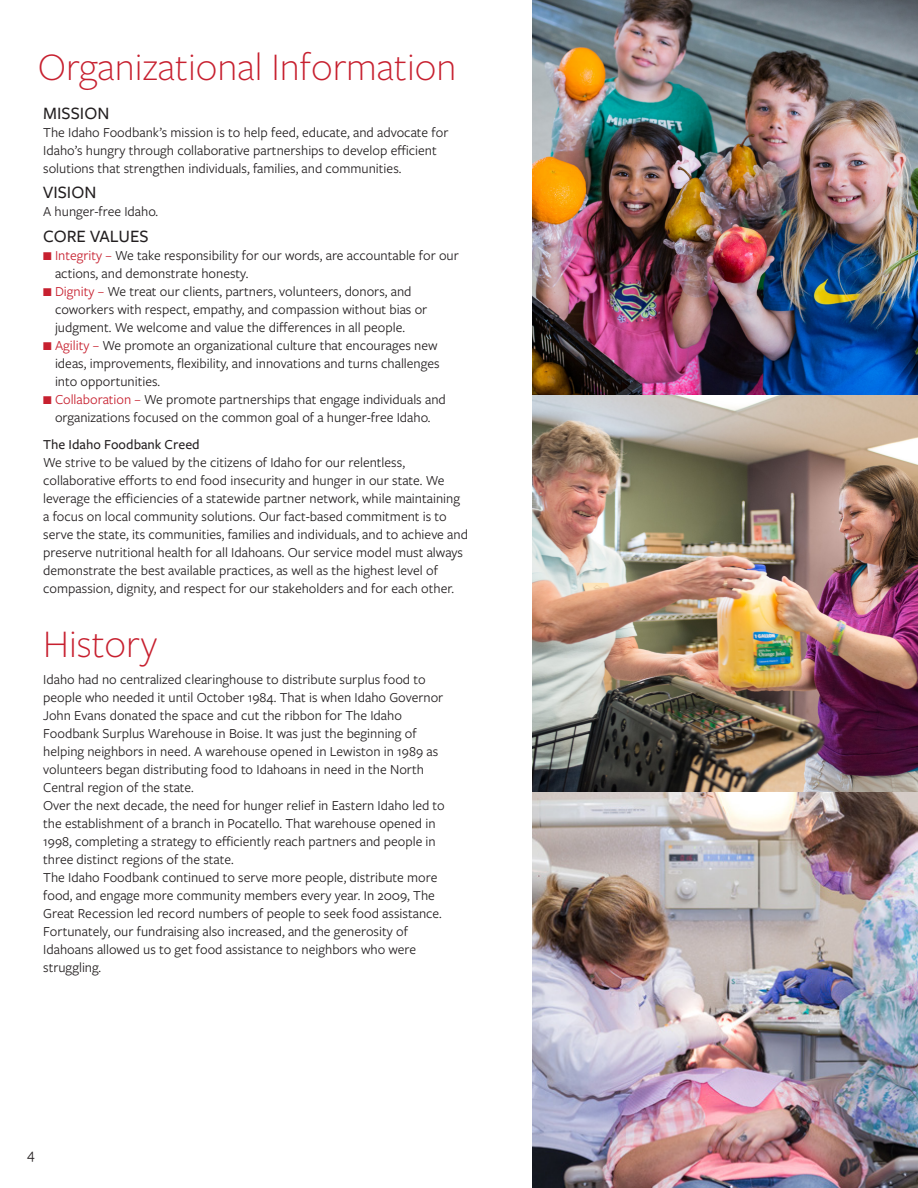
<style>
.page{position:relative;width:918px;height:1188px;background:#fff}
.page>*{position:absolute;margin:0;border:0;box-sizing:border-box;transform-origin:0 0}
.t1{font:300 40.5px "Freight Sans Pro";color:#c7202f}
.t2{font:500 18px "Freight Sans Pro";color:#231f20}
.t3{font:15px "Freight Sans Pro";color:#231f20}
.t4{font:14.25px/18px "Freight Sans Pro";color:#231f20}
.t5{font:500 14.25px "Freight Sans Pro";color:#231f20}
.s1{color:#c7202f}
</style>
<div class="page">
<img style="left:532px;top:0;width:386px;height:396px">
<img style="left:532px;top:792px;width:386px;height:396px">
<img style="left:532px;top:396px;width:386px;height:396px">
<p class="t1" style="left:38px;top:40px;width:420px">Organizational Information</p>
<p class="t2" style="left:43px;top:101px;width:68px">MISSION</p>
<p class="t4" style="left:43px;top:123px;width:407px">The Idaho Foodbank’s mission is to help feed, educate, and advocate for</p>
<p class="t4" style="left:43px;top:141px;width:395px">Idaho’s hungry through collaborative partnerships to develop efficient</p>
<p class="t4" style="left:43px;top:159px;width:360px">solutions that strengthen individuals, families, and communities.</p>
<p class="t2" style="left:43px;top:180px;width:55px">VISION</p>
<p class="t4" style="left:43px;top:202px;width:117px">A hunger-free Idaho.</p>
<p class="t2" style="left:43px;top:224px;width:107px">CORE VALUES</p>
<p class="t4" style="left:55px;top:246px;width:405px;text-indent:-12px"><span class="s1">■ Integrity –</span> We take responsibility for our words, are accountable for our actions, and demonstrate honesty.</p>
<p class="t4" style="left:55px;top:282px;width:374px;text-indent:-12px"><span class="s1">■ Dignity –</span> We treat our clients, partners, volunteers, donors, and coworkers with respect, empathy, and compassion without bias or judgment. We welcome and value the differences in all people.</p>
<p class="t4" style="left:55px;top:336px;width:386px;text-indent:-12px"><span class="s1">■ Agility –</span> We promote an organizational culture that encourages new ideas, improvements, flexibility, and innovations and turns challenges into opportunities.</p>
<p class="t4" style="left:43px;top:390px;width:404px;text-align:center"><span class="s1">■ Collaboration –</span> We promote partnerships that engage individuals and organizations focused on the common goal of a hunger-free Idaho.</p>
<p class="t5" style="left:43px;top:435px;width:158px">The Idaho Foodbank Creed</p>
<p class="t4" style="left:43px;top:453px;width:363px">We strive to be valued by the citizens of Idaho for our relentless,</p>
<p class="t4" style="left:43px;top:471px;width:403px">collaborative efforts to end food insecurity and hunger in our state. We</p>
<p class="t4" style="left:43px;top:489px;width:418px">leverage the efficiencies of a statewide partner network, while maintaining</p>
<p class="t4" style="left:43px;top:507px;width:405px">a focus on local community solutions. Our fact-based commitment is to</p>
<p class="t4" style="left:43px;top:525px;width:426px">serve the state, its communities, families and individuals, and to achieve and</p>
<p class="t4" style="left:43px;top:543px;width:421px">preserve nutritional health for all Idahoans. Our service model must always</p>
<p class="t4" style="left:43px;top:561px;width:396px">demonstrate the best available practices, as well as the highest level of</p>
<p class="t4" style="left:43px;top:579px;width:413px">compassion, dignity, and respect for our stakeholders and for each other.</p>
<p class="t1" style="left:43px;top:617px;width:116px">History</p>
<p class="t4" style="left:43px;top:670px;width:384px">Idaho had no centralized clearinghouse to distribute surplus food to</p>
<p class="t4" style="left:43px;top:688px;width:402px">people who needed it until October 1984. That is when Idaho Governor</p>
<p class="t4" style="left:43px;top:706px;width:360px">John Evans donated the space and cut the ribbon for The Idaho</p>
<p class="t4" style="left:43px;top:724px;width:375px">Foodbank Surplus Warehouse in Boise. It was just the beginning of</p>
<p class="t4" style="left:43px;top:742px;width:397px">helping neighbors in need. A warehouse opened in Lewiston in 1989 as</p>
<p class="t4" style="left:43px;top:760px;width:382px">volunteers began distributing food to Idahoans in need in the North</p>
<p class="t4" style="left:43px;top:778px;width:152px">Central region of the state.</p>
<p class="t4" style="left:43px;top:796px;width:403px">Over the next decade, the need for hunger relief in Eastern Idaho led to</p>
<p class="t4" style="left:43px;top:814px;width:394px">the establishment of a branch in Pocatello. That warehouse opened in</p>
<p class="t4" style="left:43px;top:832px;width:394px">1998, completing a strategy to efficiently reach partners and people in</p>
<p class="t4" style="left:43px;top:850px;width:192px">three distinct regions of the state.</p>
<p class="t4" style="left:43px;top:868px;width:396px">The Idaho Foodbank continued to serve more people, distribute more</p>
<p class="t4" style="left:43px;top:886px;width:393px">food, and engage more community members every year. In 2009, The</p>
<p class="t4" style="left:43px;top:904px;width:400px">Great Recession led record numbers of people to seek food assistance.</p>
<p class="t4" style="left:43px;top:922px;width:366px">Fortunately, our fundraising also increased, and the generosity of</p>
<p class="t4" style="left:43px;top:940px;width:374px">Idahoans allowed us to get food assistance to neighbors who were</p>
<p class="t4" style="left:43px;top:958px;width:60px">struggling.</p>
<p class="t3" style="left:27px;top:1144px;width:9px">4</p>
</div>
